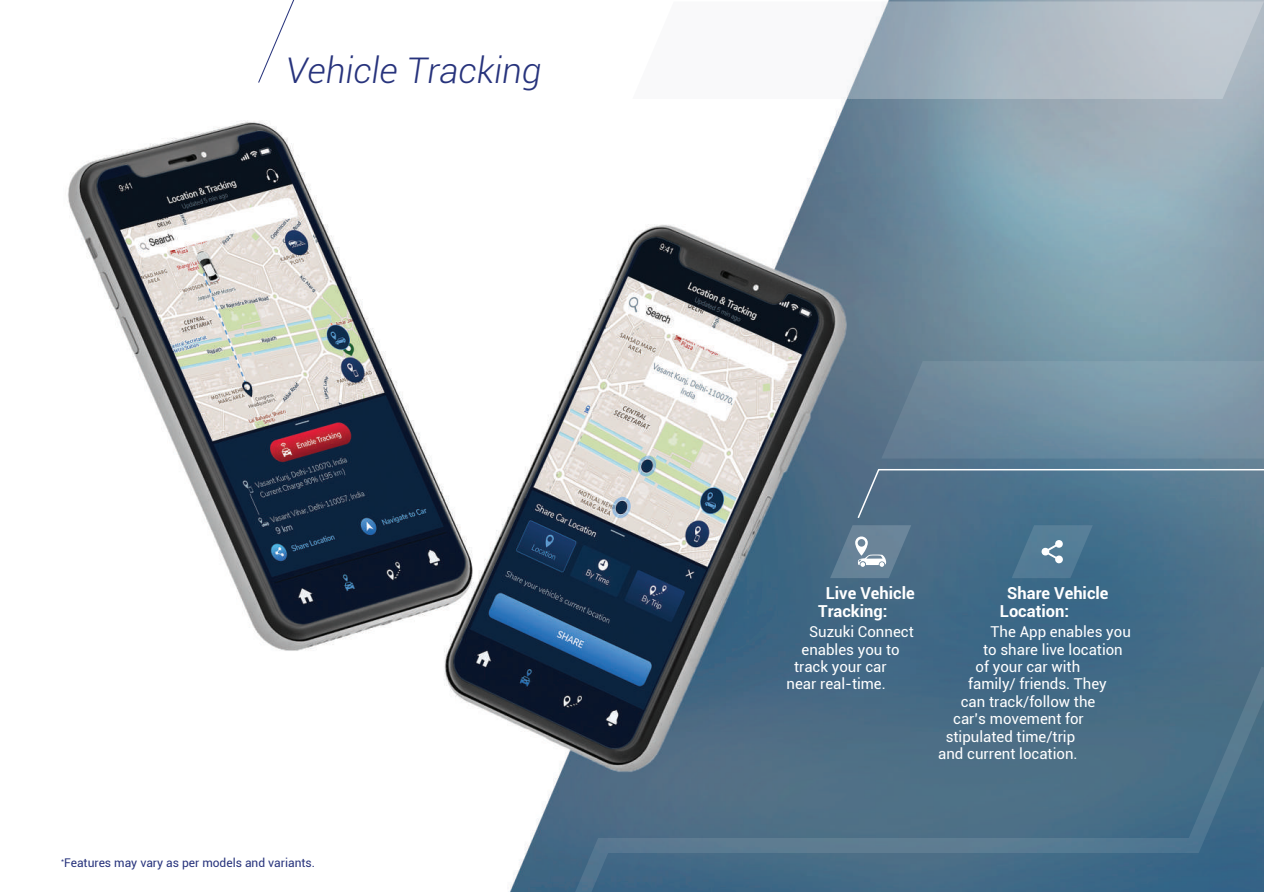
<style>
.page{position:relative;width:1264px;height:892px;background:#fff}
.page>*{position:absolute;margin:0;border:0;box-sizing:border-box;transform-origin:0 0}
.t1{font:italic 300 35.4px "Roboto";color:#27337c}
.t2{font:700 16.5px/17.4px "Roboto";color:#fff}
.t3{font:15px "Roboto";color:#fff}
.t4{font:12px "Roboto";color:#27337c}
</style>
<div class="page">
<img style="left:68px;top:0;width:1196px;height:715px">
<svg style="left:496px;top:666px;width:768px;height:225px;background:#4e6e86"></svg>
<svg style="left:257px;top:0;width:39px;height:84px"></svg>
<svg style="left:830px;top:525px;width:81px;height:53px;background:#6b859a"></svg>
<svg style="left:1012px;top:525px;width:81px;height:53px;background:#547d97"></svg>
<svg style="left:632px;top:1px;width:632px;height:98px"></svg>
<svg style="left:881px;top:361px;width:383px;height:97px;background:#728fa2"></svg>
<svg style="left:856px;top:468px;width:408px;height:51px;background:#567991"></svg>
<h1 class="t1" style="left:286px;top:45px;width:257px">Vehicle Tracking</h1>
<p class="t4" style="left:61px;top:854px;width:255px"><sup>*</sup>Features may vary as per models and variants.</p>
<p class="t2" style="left:818px;top:584px;width:98px;text-indent:7px">Live Vehicle<br>Tracking:</p>
<p class="t3" style="left:809px;top:621px;width:106px">Suzuki Connect</p>
<p class="t3" style="left:802px;top:638px;width:100px">enables you to</p>
<p class="t3" style="left:794px;top:656px;width:94px">track your car</p>
<p class="t3" style="left:787px;top:673px;width:101px">near real-time.</p>
<p class="t2" style="left:1000px;top:584px;width:110px;text-indent:7px">Share Vehicle<br>Location:</p>
<p class="t3" style="left:991px;top:621px;width:142px">The App enables you</p>
<p class="t3" style="left:983px;top:638px;width:141px">to share live location</p>
<p class="t3" style="left:976px;top:656px;width:106px">of your car with</p>
<p class="t3" style="left:968px;top:673px;width:140px">family/ friends. They</p>
<p class="t3" style="left:961px;top:690px;width:136px">can track/follow the</p>
<p class="t3" style="left:953px;top:708px;width:132px">car’s movement for</p>
<p class="t3" style="left:946px;top:725px;width:131px">stipulated time/trip</p>
<p class="t3" style="left:938px;top:743px;width:141px">and current location.</p>
</div>
